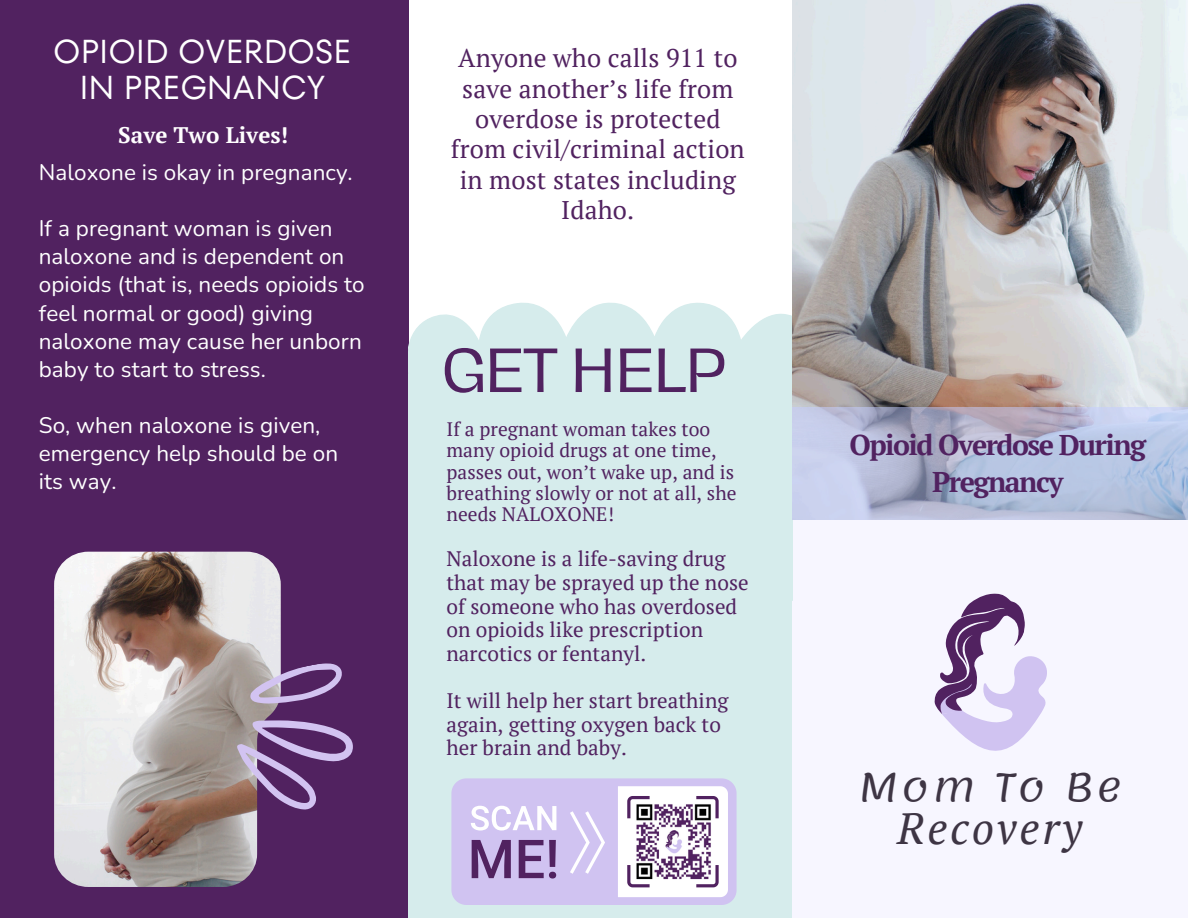
<style>
.page{position:relative;width:1188px;height:918px;background:#fff}
.page>*{position:absolute;margin:0;border:0;box-sizing:border-box;transform-origin:0 0}
.t1{font:57px "Hagrid";color:#512260}
.t2{font:italic 44.1px "PT Serif";letter-spacing:.065em;color:#3e3544}
.t3{font:300 39.15px "Lemonada";letter-spacing:.07em;color:#3e3544}
.t4{font:33px/36px "TT Fors";color:#fff;text-align:center}
.t5{font:700 28.5px/37.2px "PT Serif";letter-spacing:-.055em;color:#512260;text-align:center}
.t6{font:25.5px/30.3px "PT Serif";letter-spacing:.005em;color:#512260;text-align:center}
.t7{font:22.5px/28.2px "Nunito";letter-spacing:.005em;color:#fff}
.t8{font:700 22.5px "PT Serif";color:#fff}
.t9{font:21px/23.7px "PT Serif";letter-spacing:.005em;color:#512260}
.t10{font:19.5px/21.3px "PT Serif";letter-spacing:.005em;color:#512260}
</style>
<div class="page">
<div style="left:792px;top:0;width:396px;height:918px;background:#f7f6ff"></div>
<div style="left:0;top:0;width:409px;height:918px;background:#512260"></div>
<svg style="left:409px;top:302px;width:383px;height:115px;background:#daeeee"></svg>
<div style="left:409px;top:417px;width:383px;height:501px;background:#d6ecec"></div>
<img style="left:792px;top:0;width:396px;height:408px">
<svg style="left:792px;top:408px;width:396px;height:112px;background:#b5bed9"></svg>
<img style="left:54px;top:552px;width:227px;height:335px">
<svg style="left:224px;top:659px;width:129px;height:162px"></svg>
<svg style="left:451px;top:778px;width:286px;height:127px;background:#d2c6ea"></svg>
<img style="left:635px;top:804px;width:77px;height:75px">
<svg style="left:934px;top:593px;width:113px;height:158px"></svg>
<h4 class="t4" style="left:53px;top:33px;width:300px">OPIOID OVERDOSE<br>IN PREGNANCY</h4>
<p class="t8" style="left:118px;top:119px;width:172px">Save Two Lives!</p>
<p class="t7" style="left:39px;top:158px;width:315px">Naloxone is okay in pregnancy.</p>
<h6 class="t7" style="left:39px;top:215px;width:327px">If a pregnant woman is given naloxone and is dependent on opioids (that is, needs opioids to feel normal or good) giving naloxone may cause her unborn baby to start to stress.</h6>
<h6 class="t7" style="left:39px;top:412px;width:301px">So, when naloxone is given, emergency help should be on its way.</h6>
<h6 class="t6" style="left:451px;top:43px;width:295px">Anyone who calls 911 to save another’s life from overdose is protected from civil/criminal action in most states including<br>Idaho.</h6>
<h1 class="t1" style="left:442px;top:343px;width:286px">GET HELP</h1>
<h6 class="t10" style="left:446px;top:418px;width:292px">If a pregnant woman takes too many opioid drugs at one time, passes out, won’t wake up, and is breathing slowly or not at all, she needs NALOXONE!</h6>
<p class="t9" style="left:446px;top:547px;width:304px">Naloxone is a life-saving drug that may be sprayed up the nose of someone who has overdosed on opioids like prescription narcotics or fentanyl.</p>
<p class="t9" style="left:446px;top:688px;width:284px">It will help her start breathing again, getting oxygen back to her brain and baby.</p>
<h6 class="t5" style="left:849px;top:425px;width:298px">Opioid Overdose During<br>Pregnancy</h6>
<h3 class="t3" style="left:858px;top:764px;width:265px">Mom To Be</h3>
<h2 class="t2" style="left:897px;top:798px;width:187px">Recovery</h2>
</div>
